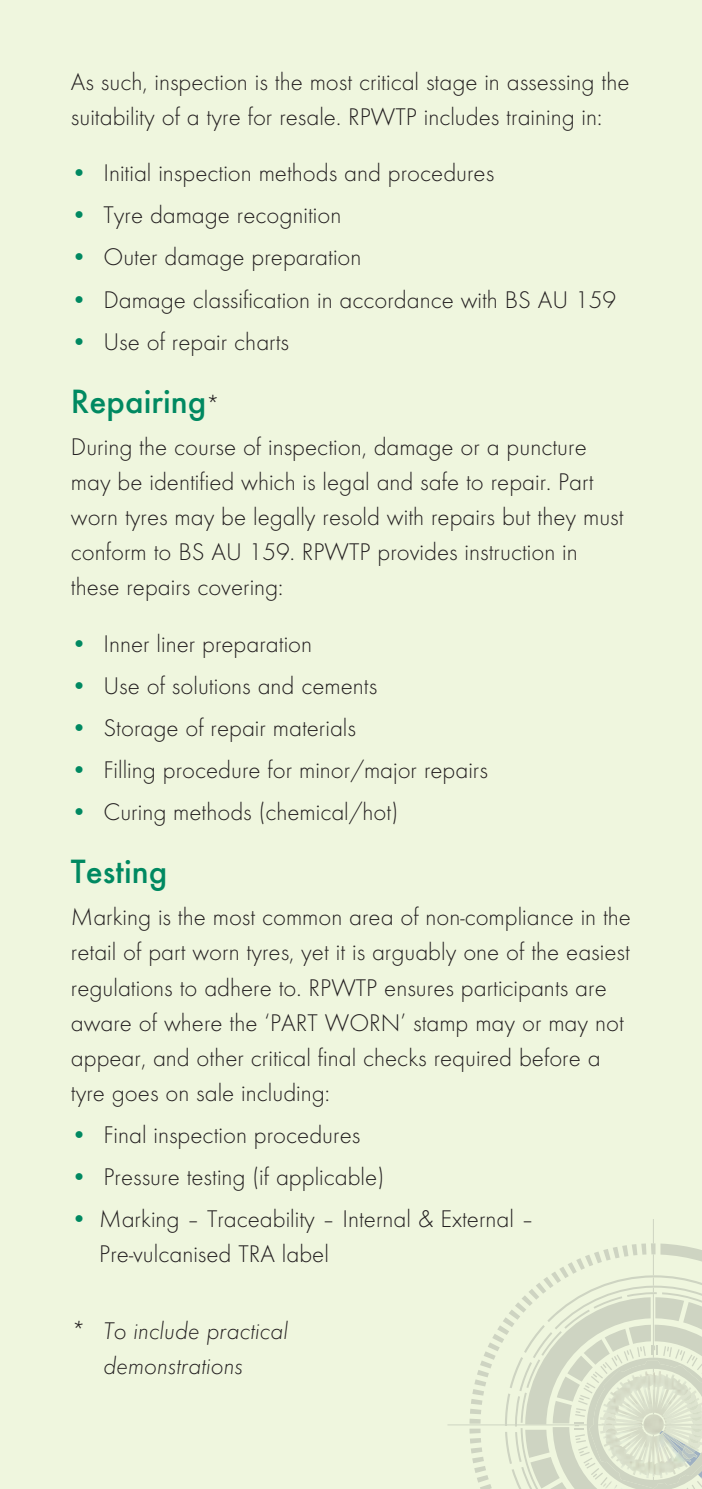
<style>
.page{position:relative;width:702px;height:1489px;background:#fff}
.page>*{position:absolute;margin:0;border:0;box-sizing:border-box;transform-origin:0 0}
.t1{font:500 35px "Futura T";color:#008961}
.t2{font:300 25px/35px "Futura T";color:#231f20}
.t3{font:italic 300 25px/35px "Futura T";color:#231f20;text-align:center}
.s1{color:#008961}
.s2{font-weight:300;font-size:25px;color:#231f20}
</style>
<div class="page">
<div style="left:0;top:0;width:702px;height:1488px;background:#eff6de"></div>
<svg style="left:447px;top:1219px;width:255px;height:269px"></svg>
<img style="left:603px;top:1370px;width:84px;height:107px">
<p class="t2" style="left:71px;top:64px;width:560px">As such, inspection is the most critical stage in assessing the suitability of a tyre for resale. RPWTP includes training in:</p>
<p class="t2" style="left:71px;top:155px;width:425px"><span class="s1">•</span> Initial inspection methods and procedures</p>
<p class="t2" style="left:71px;top:197px;width:272px"><span class="s1">•</span> Tyre damage recognition</p>
<p class="t2" style="left:71px;top:239px;width:292px"><span class="s1">•</span> Outer damage preparation</p>
<p class="t2" style="left:71px;top:281px;width:547px"><span class="s1">•</span> Damage classification in accordance with BS AU 159</p>
<p class="t2" style="left:71px;top:323px;width:220px"><span class="s1">•</span> Use of repair charts</p>
<h1 class="t1" style="left:71px;top:381px;width:150px">Repairing<span class="s2">*</span></h1>
<p class="t2" style="left:71px;top:429px;width:554px">During the course of inspection, damage or a puncture may be identified which is legal and safe to repair. Part worn tyres may be legally resold with repairs but they must conform to BS AU 159. RPWTP provides instruction in these repairs covering:</p>
<p class="t2" style="left:71px;top:625px;width:243px"><span class="s1">•</span> Inner liner preparation</p>
<p class="t2" style="left:71px;top:667px;width:308px"><span class="s1">•</span> Use of solutions and cements</p>
<p class="t2" style="left:71px;top:709px;width:286px"><span class="s1">•</span> Storage of repair materials</p>
<p class="t2" style="left:71px;top:751px;width:418px"><span class="s1">•</span> Filling procedure for minor/major repairs</p>
<p class="t2" style="left:71px;top:794px;width:328px"><span class="s1">•</span> Curing methods (chemical/hot)</p>
<h1 class="t1" style="left:71px;top:851px;width:98px">Testing</h1>
<p class="t2" style="left:71px;top:899px;width:561px">Marking is the most common area of non-compliance in the retail of part worn tyres, yet it is arguably one of the easiest regulations to adhere to. RPWTP ensures participants are aware of where the ‘PART WORN’ stamp may or may not appear, and other critical final checks required before a tyre goes on sale including:</p>
<p class="t2" style="left:71px;top:1116px;width:291px"><span class="s1">•</span> Final inspection procedures</p>
<p class="t2" style="left:71px;top:1158px;width:314px"><span class="s1">•</span> Pressure testing (if applicable)</p>
<p class="t2" style="left:99px;top:1200px;width:437px;text-indent:-28px"><span class="s1">•</span> Marking – Traceability – Internal &amp; External –<br>Pre-vulcanised TRA label</p>
<p class="t3" style="left:71px;top:1313px;width:219px">* To include practical demonstrations</p>
</div>
